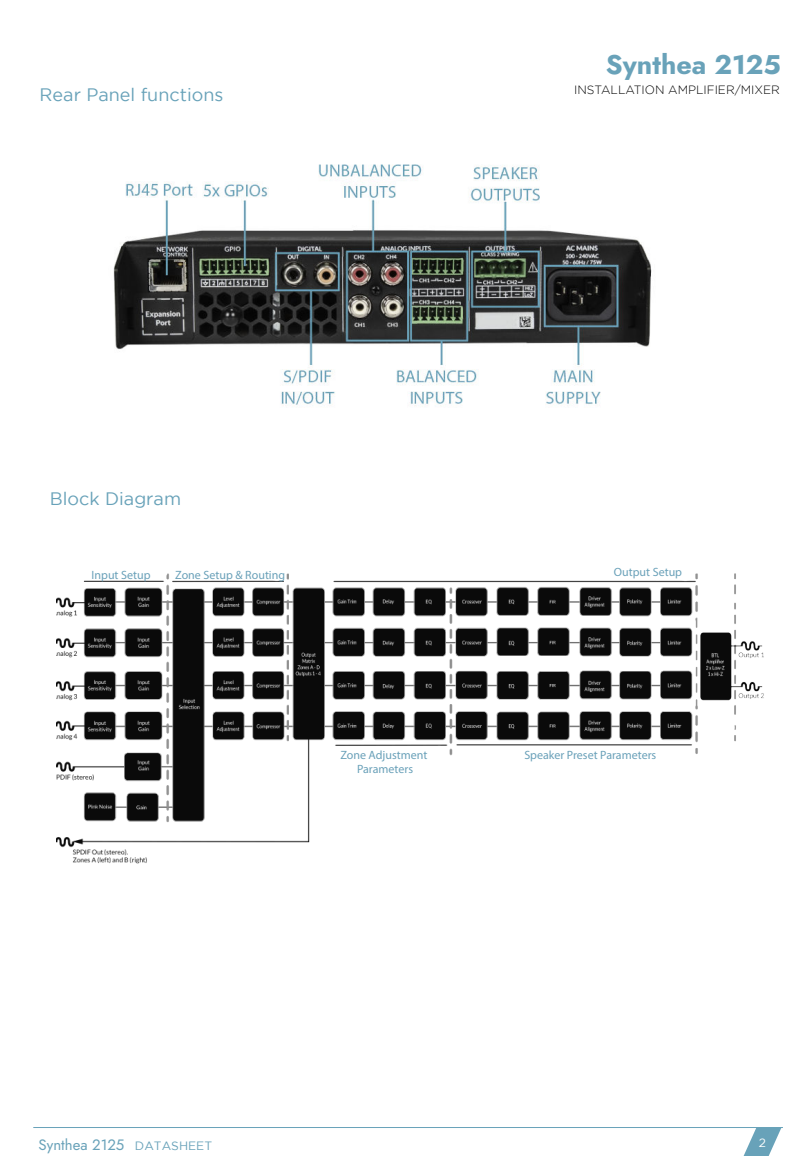
<style>
.page{position:relative;width:810px;height:1170px;background:#fff}
.page>*{position:absolute;margin:0;border:0;box-sizing:border-box;transform-origin:0 0}
.t1{font:700 27px "Jost";color:#69a2b9}
.t2{font:18px "Gotham";color:#68a2b9}
.t3{font:15px "Jost";color:#69a2b9}
.t4{font:12px/14.4px "Myriad Pro";color:#6aa1b9;text-align:center}
.t5{font:300 12px "Gotham";color:#000}
.t6{font:12px "Gotham";color:#fff}
.s1{font-family:"Gotham";font-size:12px;color:#68a2b9}
</style>
<div class="page">
<svg style="left:743px;top:1128px;width:39px;height:28px"></svg>
<hr style="left:33px;top:1127px;width:750px;height:1px;background:#68a2b9">
<img style="left:113px;top:164px;width:539px;height:242px">
<img style="left:56px;top:573px;width:708px;height:291px">
<h2 class="t2" style="left:40px;top:86px;width:185px">Rear Panel functions</h2>
<h2 class="t2" style="left:50px;top:490px;width:133px">Block Diagram</h2>
<h1 class="t1" style="left:606px;top:52px;width:177px">Synthea 2125</h1>
<p class="t5" style="left:574px;top:84px;width:207px">INSTALLATION AMPLIFIER/MIXER</p>
<p class="t4" style="left:92px;top:568px;width:61px">Input Setup</p>
<p class="t4" style="left:614px;top:566px;width:70px">Output Setup</p>
<p class="t4" style="left:175px;top:568px;width:111px">Zone Setup &amp; Routing</p>
<p class="t4" style="left:340px;top:749px;width:89px">Zone Adjustment<br>Parameters</p>
<p class="t4" style="left:524px;top:749px;width:134px">Speaker Preset Parameters</p>
<p class="t3" style="left:39px;top:1138px;width:175px">Synthea 2125 <span class="s1">DATASHEET</span></p>
<p class="t6" style="left:759px;top:1138px;width:9px">2</p>
</div>
